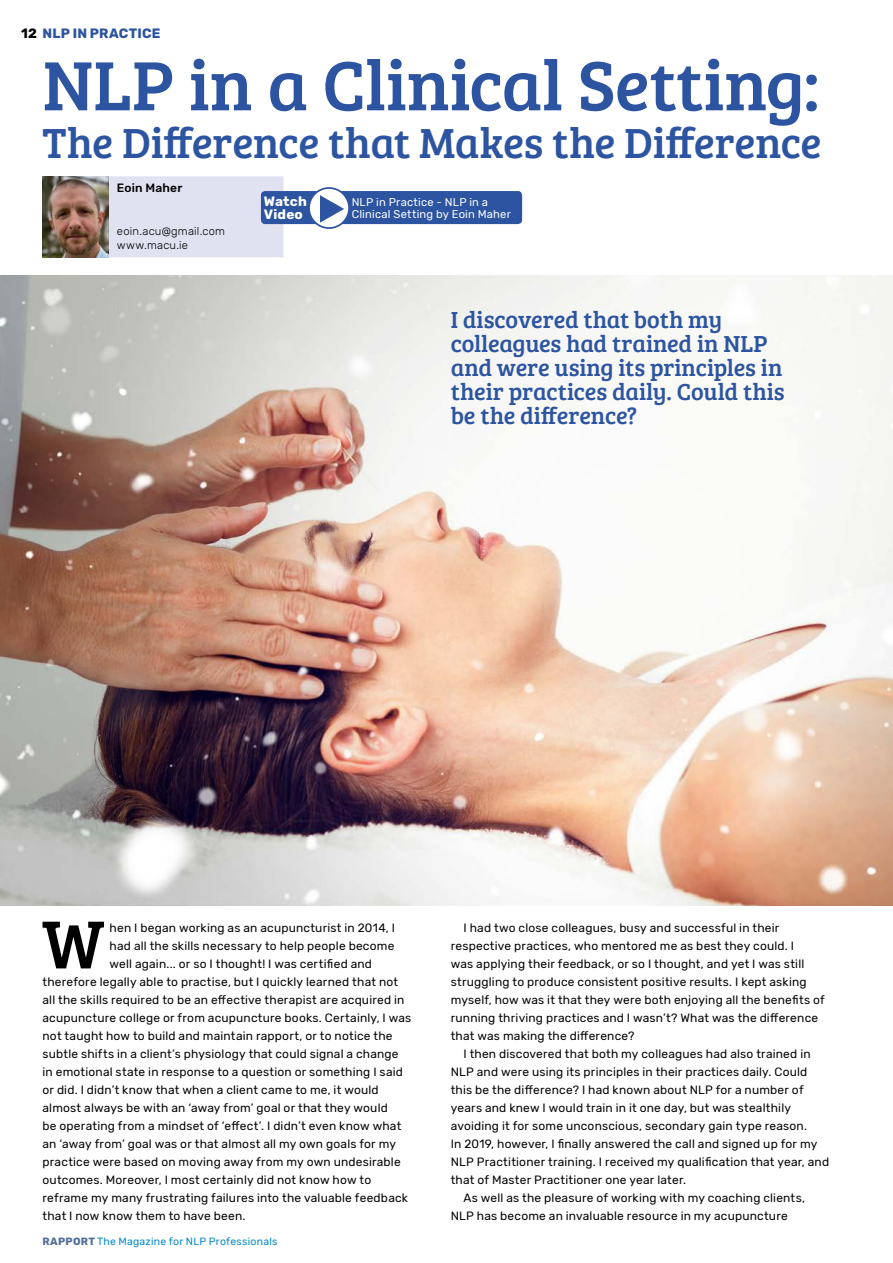
<style>
.page{position:relative;width:893px;height:1263px;background:#fff}
.page>*{position:absolute;margin:0;border:0;box-sizing:border-box;transform-origin:0 0}
.t1{font:72px "Bree Serif";letter-spacing:-.005em;color:#2c54a1}
.t2{font:70.2px "Bree Serif";color:#000}
.t3{font:43.5px "Bree Serif";letter-spacing:-.01em;color:#2c54a1}
.t4{font:24px/24px "Bree Serif";letter-spacing:-.005em;color:#2c54a1}
.t5{font:700 13.5px "Rubik";color:#2c54a1}
.t6{font:700 13.5px/13.5px "Rubik";letter-spacing:.015em;color:#fff}
.t7{font:12px/18px "Rubik";letter-spacing:.015em;color:#000}
.t8{font:500 12px "Rubik";letter-spacing:.015em;color:#000}
.t9{font:11.25px/12px "Rubik";letter-spacing:.02em;color:#fff}
.t10{font:300 11.25px/13.5px "Rubik";letter-spacing:.02em;color:#000}
.t11{font:10.5px "Rubik";letter-spacing:.02em;color:#0087cb}
.s1{color:#000}
.s2{font-weight:700;color:#526e9a}
</style>
<div class="page">
<img style="left:0;top:275px;width:893px;height:630px">
<div style="left:108px;top:176px;width:176px;height:81px;background:#e0e2f1"></div>
<img style="left:43px;top:176px;width:65px;height:81px">
<div style="left:261px;top:191px;width:261px;height:33px;background:#2c54a1;border-radius:4px"></div>
<svg style="left:309px;top:188px;width:40px;height:40px"></svg>
<div style="left:308px;top:187px;width:42px;height:42px;border:2px solid #2c54a1;border-radius:50%"></div>
<svg style="left:320px;top:195px;width:24px;height:28px"></svg>
<p class="t5" style="left:21px;top:26px;width:31px"><span class="s1">12</span> NLP</p>
<p class="t5" style="left:73px;top:26px;width:27px">IN PRACTICE</p>
<h1 class="t1" style="left:43px;top:33px;width:779px">NLP in a Clinical Setting:</h1>
<h3 class="t3" style="left:43px;top:111px;width:780px">The Difference that Makes the Difference</h3>
<p class="t8" style="left:117px;top:181px;width:67px">Eoin Maher</p>
<p class="t10" style="left:117px;top:225px;width:110px">eoin.acu@gmail.com www.macu.ie</p>
<p class="t6" style="left:264px;top:195px;width:44px">WATCH<br>VIDEO</p>
<p class="t9" style="left:352px;top:197px;width:161px">NLP in Practice - NLP in a<br>Clinical Setting by Eoin Maher</p>
<h3 class="t4" style="left:451px;top:307px;width:335px">I discovered that both my colleagues had trained in NLP and were using its principles in their practices daily. Could this be the difference?</h3>
<h2 class="t2" style="left:42px;top:893px;width:64px">W</h2>
<p class="t7" style="left:110px;top:919px;width:287px">hen I began working as an acupuncturist in 2014, I</p>
<p class="t7" style="left:110px;top:937px;width:286px">had all the skills necessary to help people become</p>
<p class="t7" style="left:110px;top:955px;width:264px">well again... or so I thought! I was certified and</p>
<p class="t7" style="left:43px;top:973px;width:357px">therefore legally able to practise, but I quickly learned that not</p>
<p class="t7" style="left:43px;top:991px;width:363px">all the skills required to be an effective therapist are acquired in</p>
<p class="t7" style="left:43px;top:1009px;width:370px">acupuncture college or from acupuncture books. Certainly, I was</p>
<p class="t7" style="left:43px;top:1027px;width:352px">not taught how to build and maintain rapport, or to notice the</p>
<p class="t7" style="left:43px;top:1045px;width:358px">subtle shifts in a client’s physiology that could signal a change</p>
<p class="t7" style="left:43px;top:1063px;width:362px">in emotional state in response to a question or something I said</p>
<p class="t7" style="left:43px;top:1081px;width:338px">or did. I didn’t know that when a client came to me, it would</p>
<p class="t7" style="left:43px;top:1099px;width:347px">almost always be with an ‘away from’ goal or that they would</p>
<p class="t7" style="left:43px;top:1117px;width:360px">be operating from a mindset of ‘effect’. I didn’t even know what</p>
<p class="t7" style="left:43px;top:1135px;width:355px">an ‘away from’ goal was or that almost all my own goals for my</p>
<p class="t7" style="left:43px;top:1153px;width:360px">practice were based on moving away from my own undesirable</p>
<p class="t7" style="left:43px;top:1171px;width:330px">outcomes. Moreover, I most certainly did not know how to</p>
<p class="t7" style="left:43px;top:1189px;width:367px">reframe my many frustrating failures into the valuable feedback</p>
<p class="t7" style="left:43px;top:1207px;width:205px">that I now know them to have been.</p>
<p class="t11" style="left:43px;top:1235px;width:236px"><span class="s2">RAPPORT</span> The Magazine for NLP Professionals</p>
<p class="t7" style="left:451px;top:919px;width:375px;text-indent:13px">I had two close colleagues, busy and successful in their respective practices, who mentored me as best they could. I<br>was applying their feedback, or so I thought, and yet I was still struggling to produce consistent positive results. I kept asking myself, how was it that they were both enjoying all the benefits of running thriving practices and I wasn’t? What was the difference that was making the difference?</p>
<p class="t7" style="left:463px;top:1045px;width:349px">I then discovered that both my colleagues had also trained in</p>
<p class="t7" style="left:451px;top:1063px;width:358px">NLP and were using its principles in their practices daily. Could</p>
<p class="t7" style="left:451px;top:1081px;width:354px">this be the difference? I had known about NLP for a number of</p>
<p class="t7" style="left:451px;top:1099px;width:342px">years and knew I would train in it one day, but was stealthily</p>
<p class="t7" style="left:451px;top:1117px;width:358px">avoiding it for some unconscious, secondary gain type reason.</p>
<p class="t7" style="left:451px;top:1135px;width:368px">In 2019, however, I finally answered the call and signed up for my</p>
<p class="t7" style="left:451px;top:1153px;width:380px">NLP Practitioner training. I received my qualification that year, and</p>
<p class="t7" style="left:451px;top:1171px;width:237px">that of Master Practitioner one year later.</p>
<p class="t7" style="left:463px;top:1189px;width:343px">As well as the pleasure of working with my coaching clients,</p>
<p class="t7" style="left:451px;top:1207px;width:338px">NLP has become an invaluable resource in my acupuncture</p>
</div>
